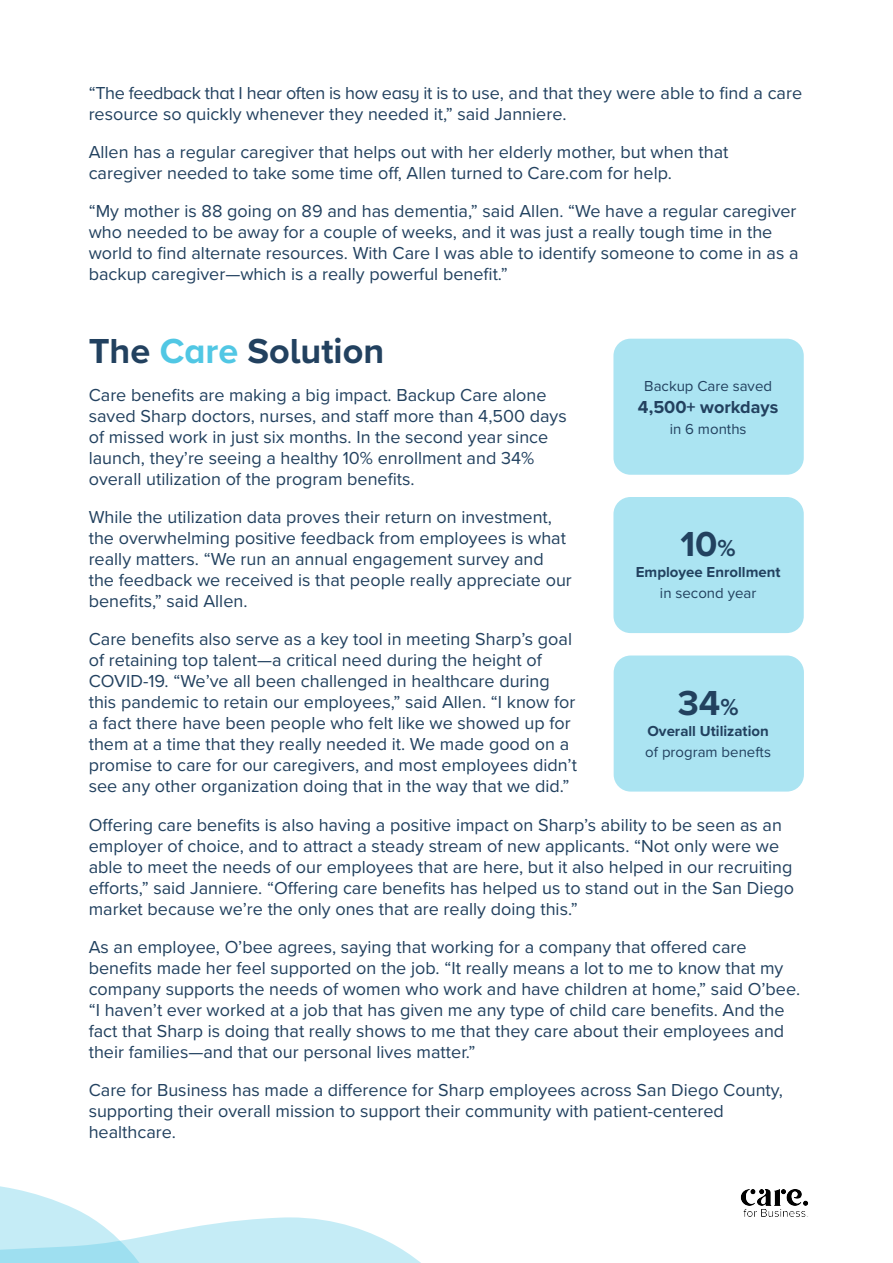
<style>
.page{position:relative;width:893px;height:1263px;background:#fff}
.page>*{position:absolute;margin:0;border:0;box-sizing:border-box;transform-origin:0 0}
.t1{font:700 36px "Proxima Nova";color:#22415f}
.t2{font:18px/21px "Proxima Nova";color:#22415f}
.t3{font:700 18px "Proxima Nova";color:#22415f}
.t4{font:700 15px/21px "Proxima Nova";color:#22415f}
.t5{font:15px "Proxima Nova";color:#22415f}
.s1{color:#51c7e4}
.s2{font-size:24px}
.s3{font-weight:400}
</style>
<div class="page">
<svg style="left:0;top:1186px;width:421px;height:77px"></svg>
<div style="left:614px;top:655px;width:190px;height:136px;background:#abe4f2;border-radius:17px"></div>
<div style="left:613px;top:497px;width:191px;height:136px;background:#abe4f2;border-radius:17px"></div>
<div style="left:613px;top:339px;width:191px;height:136px;background:#abe4f2;border-radius:17px"></div>
<img style="left:740px;top:1189px;width:69px;height:28px">
<p class="t2" style="left:89px;top:82px;width:715px">“The feedback that I hear often is how easy it is to use, and that they were able to find a care resource so quickly whenever they needed it,” said Janniere.</p>
<p class="t2" style="left:89px;top:141px;width:641px">Allen has a regular caregiver that helps out with her elderly mother, but when that caregiver needed to take some time off, Allen turned to Care.com for help.</p>
<p class="t2" style="left:89px;top:200px;width:711px">“My mother is 88 going on 89 and has dementia,” said Allen. “We have a regular caregiver who needed to be away for a couple of weeks, and it was just a really tough time in the world to find alternate resources. With Care I was able to identify someone to come in as a backup caregiver—which is a really powerful benefit.”</p>
<p class="t1" style="left:89px;top:324px;width:297px">The <span class="s1">Care</span> Solution</p>
<p class="t2" style="left:89px;top:383px;width:480px">Care benefits are making a big impact. Backup Care alone saved Sharp doctors, nurses, and staff more than 4,500 days of missed work in just six months. In the second year since launch, they’re seeing a healthy 10% enrollment and 34% overall utilization of the program benefits.</p>
<p class="t2" style="left:89px;top:505px;width:485px">While the utilization data proves their return on investment, the overwhelming positive feedback from employees is what really matters. “We run an annual engagement survey and the feedback we received is that people really appreciate our benefits,” said Allen.</p>
<p class="t2" style="left:89px;top:627px;width:490px">Care benefits also serve as a key tool in meeting Sharp’s goal of retaining top talent—a critical need during the height of COVID-19. “We’ve all been challenged in healthcare during this pandemic to retain our employees,” said Allen. “I know for a fact there have been people who felt like we showed up for them at a time that they really needed it. We made good on a promise to care for our caregivers, and most employees didn’t see any other organization doing that in the way that we did.”</p>
<p class="t5" style="left:644px;top:375px;width:129px">Backup Care saved</p>
<p class="t3" style="left:638px;top:394px;width:142px">4,500+ workdays</p>
<p class="t5" style="left:670px;top:418px;width:78px">in 6 months</p>
<p class="t1" style="left:680px;top:517px;width:57px">10<span class="s2">%</span></p>
<p class="t4" style="left:636px;top:561px;width:146px;text-align:center">Employee Enrollment <span class="s3">in second year</span></p>
<p class="t1" style="left:678px;top:676px;width:62px">34<span class="s2">%</span></p>
<p class="t4" style="left:645px;top:720px;width:127px">Overall Utilization <span class="s3">of program benefts</span></p>
<p class="t2" style="left:89px;top:814px;width:707px">Offering care benefits is also having a positive impact on Sharp’s ability to be seen as an employer of choice, and to attract a steady stream of new applicants. “Not only were we able to meet the needs of our employees that are here, but it also helped in our recruiting efforts,” said Janniere. “Offering care benefits has helped us to stand out in the San Diego market because we’re the only ones that are really doing this.”</p>
<p class="t2" style="left:89px;top:936px;width:713px">As an employee, O’bee agrees, saying that working for a company that offered care benefits made her feel supported on the job. “It really means a lot to me to know that my company supports the needs of women who work and have children at home,” said O’bee. “I haven’t ever worked at a job that has given me any type of child care benefits. And the fact that Sharp is doing that really shows to me that they care about their employees and their families—and that our personal lives matter.”</p>
<p class="t2" style="left:89px;top:1079px;width:696px">Care for Business has made a difference for Sharp employees across San Diego County, supporting their overall mission to support their community with patient-centered healthcare.</p>
</div>
